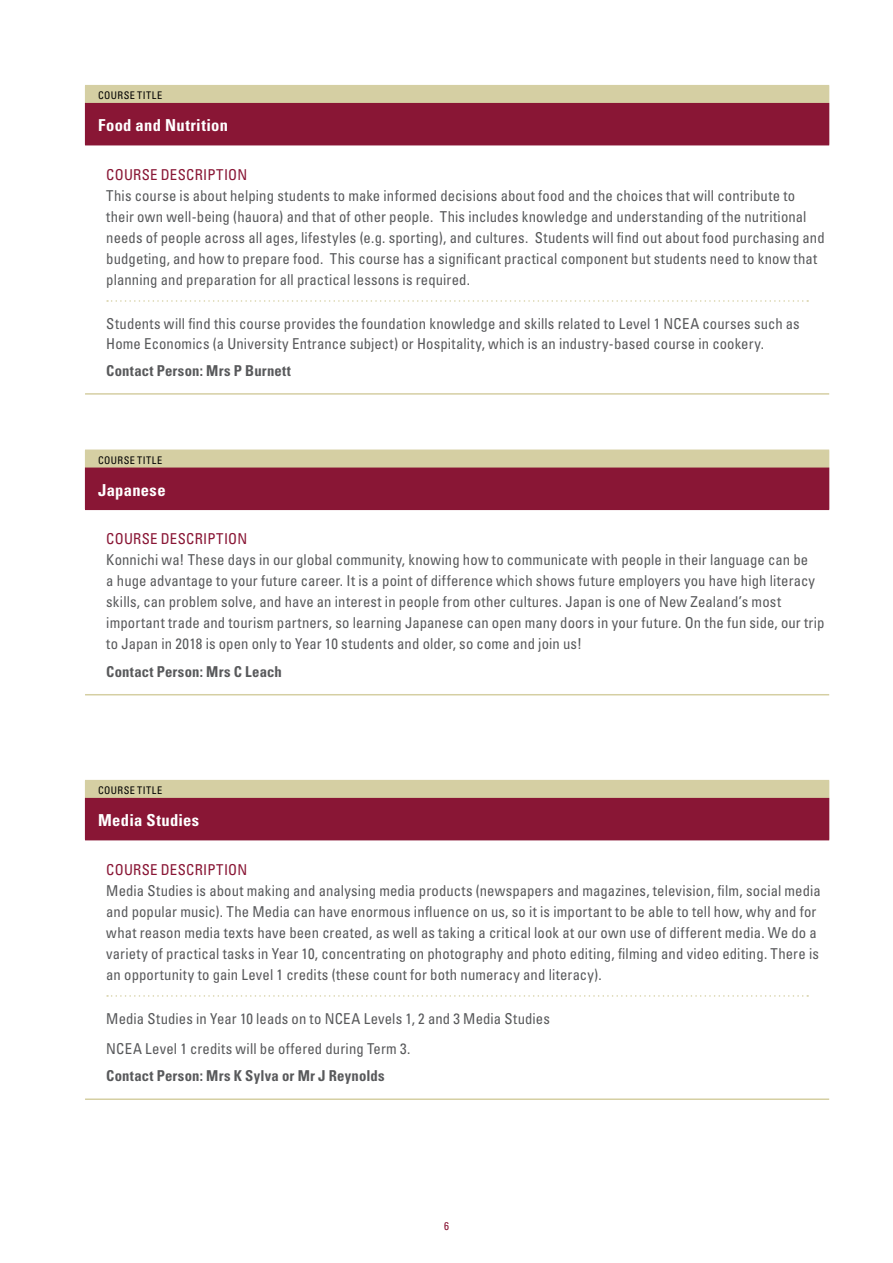
<style>
.page{position:relative;width:893px;height:1263px;background:#fff}
.page>*{position:absolute;margin:0;border:0;box-sizing:border-box;transform-origin:0 0}
.t1{font:700 condensed 16.5px "Univers";letter-spacing:.02em;color:#fff}
.t2{font:condensed 15px/21px "Univers";letter-spacing:.01em;color:#58595b}
.t3{font:700 condensed 15px "Univers";letter-spacing:.015em;color:#58595b}
.t4{font:condensed 15px "Univers";letter-spacing:.02em;color:#891635}
.t5{font:condensed 11.25px "Univers";color:#891635}
.t6{font:condensed 10.5px "Univers";letter-spacing:.04em;color:#000}
</style>
<div class="page">
<svg style="left:107px;top:300px;width:701px;height:2px"></svg>
<hr style="left:85px;top:393px;width:744px;height:2px;background:#d5cfa3">
<hr style="left:85px;top:694px;width:744px;height:1px;background:#d5cfa3">
<svg style="left:107px;top:995px;width:701px;height:2px"></svg>
<hr style="left:85px;top:1098px;width:744px;height:2px;background:#d5cfa3">
<div style="left:85px;top:85px;width:744px;height:17px;background:#d5cfa3"></div>
<div style="left:85px;top:102px;width:744px;height:43px;background:#891635"></div>
<hr style="left:85px;top:145px;width:744px;height:1px;background:#891635">
<hr style="left:85px;top:102px;width:744px;height:1px;background:#d5cfa3">
<div style="left:85px;top:450px;width:744px;height:17px;background:#d5cfa3"></div>
<div style="left:85px;top:467px;width:744px;height:43px;background:#891635"></div>
<hr style="left:85px;top:467px;width:744px;height:1px;background:#d5cfa3">
<div style="left:85px;top:780px;width:744px;height:17px;background:#d5cfa3"></div>
<div style="left:85px;top:797px;width:744px;height:43px;background:#891635"></div>
<hr style="left:85px;top:797px;width:744px;height:1px;background:#d5cfa3">
<p class="t6" style="left:98px;top:89px;width:66px">COURSE TITLE</p>
<p class="t1" style="left:98px;top:115px;width:131px">Food and Nutrition</p>
<p class="t4" style="left:106px;top:165px;width:142px">COURSE DESCRIPTION</p>
<p class="t2" style="left:106px;top:184px;width:720px">This course is about helping students to make informed decisions about food and the choices that will contribute to their own well-being (hauora) and that of other people. This includes knowledge and understanding of the nutritional needs of people across all ages, lifestyles (e.g. sporting), and cultures. Students will find out about food purchasing and budgeting, and how to prepare food. This course has a significant practical component but students need to know that planning and preparation for all practical lessons is required.</p>
<p class="t2" style="left:106px;top:314px;width:695px;line-height:19.2px">Students will find this course provides the foundation knowledge and skills related to Level 1 NCEA courses such as<br>Home Economics (a University Entrance subject) or Hospitality, which is an industry-based course in cookery.</p>
<p class="t3" style="left:106px;top:362px;width:186px">Contact Person: Mrs P Burnett</p>
<p class="t6" style="left:98px;top:453px;width:66px">COURSE TITLE</p>
<p class="t1" style="left:98px;top:480px;width:69px">Japanese</p>
<p class="t4" style="left:106px;top:529px;width:142px">COURSE DESCRIPTION</p>
<p class="t2" style="left:106px;top:549px;width:720px">Konnichi wa! These days in our global community, knowing how to communicate with people in their language can be<br>a huge advantage to your future career. It is a point of difference which shows future employers you have high literacy skills, can problem solve, and have an interest in people from other cultures. Japan is one of New Zealand’s most important trade and tourism partners, so learning Japanese can open many doors in your future. On the fun side, our trip to Japan in 2018 is open only to Year 10 students and older, so come and join us!</p>
<p class="t3" style="left:106px;top:662px;width:177px">Contact Person: Mrs C Leach</p>
<p class="t6" style="left:98px;top:784px;width:66px">COURSE TITLE</p>
<p class="t1" style="left:98px;top:810px;width:103px">Media Studies</p>
<p class="t4" style="left:106px;top:860px;width:142px">COURSE DESCRIPTION</p>
<p class="t2" style="left:106px;top:879px;width:716px">Media Studies is about making and analysing media products (newspapers and magazines, television, film, social media and popular music). The Media can have enormous influence on us, so it is important to be able to tell how, why and for what reason media texts have been created, as well as taking a critical look at our own use of different media. We do a variety of practical tasks in Year 10, concentrating on photography and photo editing, filming and video editing. There is an opportunity to gain Level 1 credits (these count for both numeracy and literacy).</p>
<p class="t2" style="left:106px;top:1004px;width:445px;line-height:29.5px">Media Studies in Year 10 leads on to NCEA Levels 1, 2 and 3 Media Studies<br>NCEA Level 1 credits will be offered during Term 3.</p>
<p class="t3" style="left:106px;top:1067px;width:280px">Contact Person: Mrs K Sylva or Mr J Reynolds</p>
<p class="t5" style="left:444px;top:1218px;width:6px">6</p>
</div>
